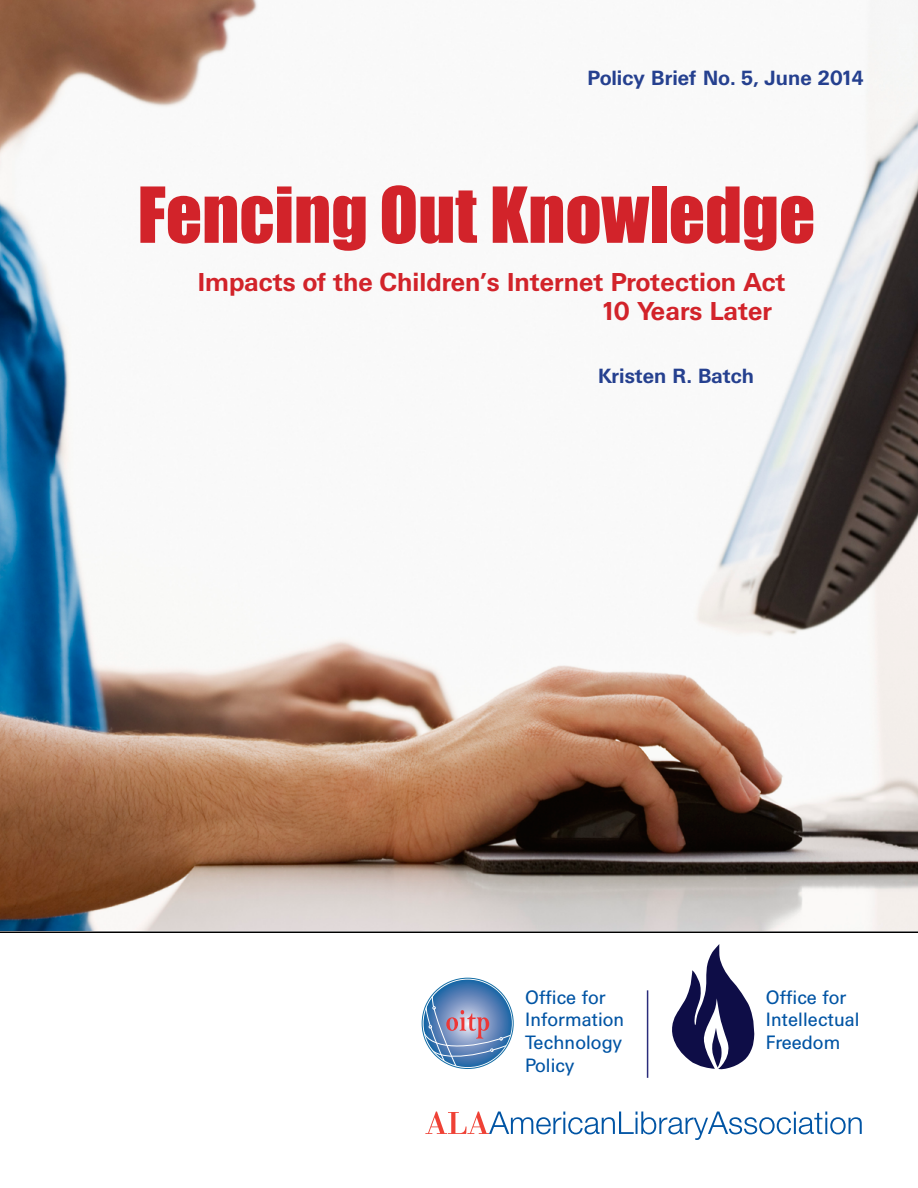
<style>
.page{position:relative;width:918px;height:1188px;background:#fff}
.page>*{position:absolute;margin:0;border:0;box-sizing:border-box;transform-origin:0 0}
.t1{font:71.25px "Impact";color:#d2232a}
.t2{font:700 25.5px/29.2px "Univers PPP";color:#d2232a}
.t3{font:700 20.25px "Univers PPP";color:#25408f}
.t4{font:19.2px/22.8px "Univers PPP";color:#0054a4}
</style>
<div class="page">
<img style="left:0;top:0;width:918px;height:931px">
<svg style="left:425px;top:1112px;width:437px;height:28px"></svg>
<hr style="left:647px;top:990px;width:1px;height:88px;background:#2a2c7b">
<svg style="left:672px;top:944px;width:83px;height:126px"></svg>
<svg style="left:422px;top:978px;width:92px;height:91px"></svg>
<hr style="left:0;top:932px;width:918px;height:1px;background:#000">
<p class="t3" style="left:588px;top:66px;width:278px">Policy Brief No. 5, June 2014</p>
<h1 class="t1" style="left:138px;top:160px;width:679px">Fencing Out Knowledge</h1>
<h2 class="t2" style="left:600px;top:268px;width:187px;text-indent:-403px">Impacts of the Children’s Internet Protection Act<br>10 Years Later</h2>
<p class="t3" style="left:598px;top:364px;width:158px">Kristen R. Batch</p>
<p class="t4" style="left:525px;top:986px;width:101px">Office for<br>Information<br>Technology<br>Policy</p>
<p class="t4" style="left:766px;top:986px;width:95px">Office for<br>Intellectual<br>Freedom</p>
</div>
